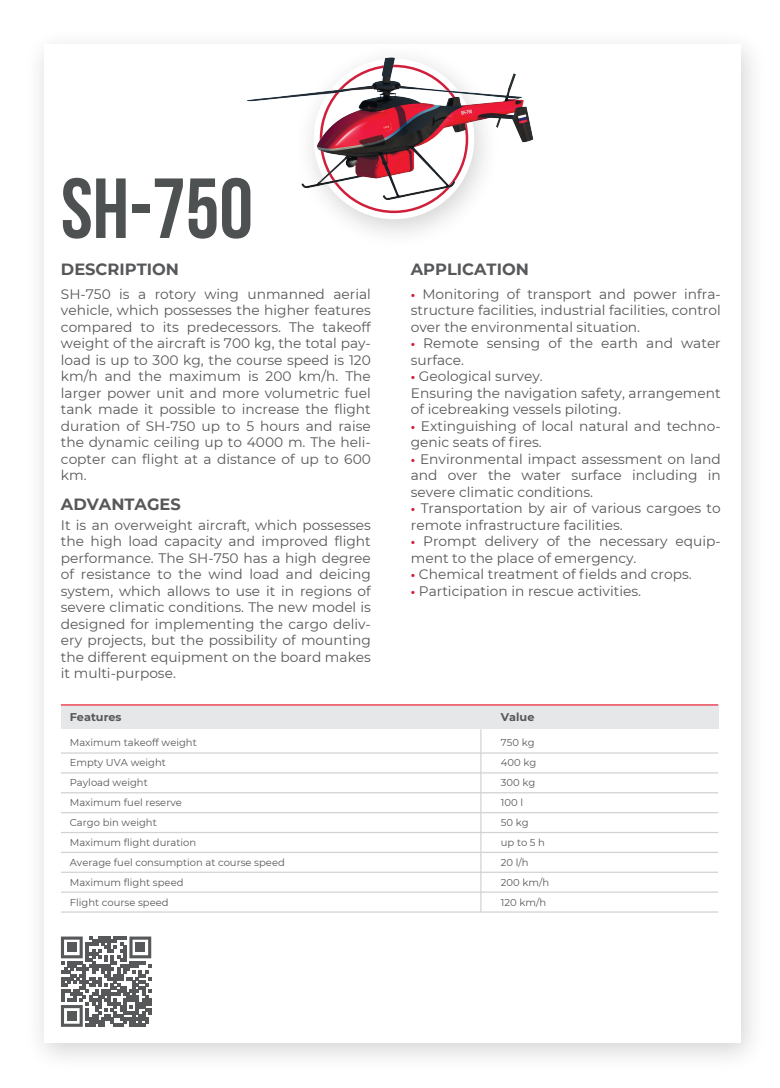
<style>
.page{position:relative;width:780px;height:1088px;background:#fff}
.page>*{position:absolute;margin:0;border:0;box-sizing:border-box;transform-origin:0 0}
.t1{font:700 85px "Bebas Neue";color:#4e5152}
.t2{font:700 16.25px "Montserrat";color:#57585a}
.t3{font:13.75px/16.5px "Montserrat";color:#57585a}
.t4{font:700 11.25px "Montserrat";color:#57585a}
.t5{font:10px/20px "Montserrat";color:#57585a}
.s1{font-weight:700;font-size:12.5px;color:#d11e3a}
</style>
<div class="page">
<div style="left:61px;top:705px;width:657px;height:24px;background:#e6e7e9"></div>
<hr style="left:480px;top:729px;width:1px;height:183px;background:#d1d2d4">
<hr style="left:61px;top:704px;width:657px;height:1px;background:#e8273a">
<hr style="left:61px;top:752px;width:657px;height:2px;background:#d1d2d4">
<hr style="left:61px;top:792px;width:657px;height:1px;background:#d1d2d4">
<hr style="left:61px;top:812px;width:657px;height:1px;background:#d1d2d4">
<hr style="left:61px;top:852px;width:657px;height:1px;background:#d1d2d4">
<hr style="left:61px;top:772px;width:657px;height:1px;background:#d1d2d4">
<hr style="left:61px;top:891px;width:657px;height:2px;background:#d1d2d4">
<hr style="left:61px;top:832px;width:657px;height:1px;background:#d1d2d4">
<hr style="left:61px;top:871px;width:657px;height:2px;background:#d1d2d4">
<hr style="left:61px;top:911px;width:657px;height:1px;background:#d1d2d4">
<img style="left:285px;top:36px;width:225px;height:198px">
<svg style="left:61px;top:936px;width:90px;height:91px"></svg>
<div style="left:67px;top:943px;width:9px;height:9px;background:#57585a"></div>
<div style="left:136px;top:943px;width:9px;height:9px;background:#57585a"></div>
<div style="left:67px;top:1011px;width:9px;height:9px;background:#57585a"></div>
<img style="left:246px;top:44px;width:288px;height:168px">
<h1 class="t1" style="left:61px;top:162px;width:194px">sh-750</h1>
<p class="t2" style="left:61px;top:258px;width:119px">DESCRIPTION</p>
<p class="t3" style="left:61px;top:285px;width:311px;text-align:justify">SH-750 is a rotory wing unmanned aerial vehicle, which possesses the higher features compared to its predecessors. The takeoff weight of the aircraft is 700 kg, the total pay&shy;load is up to 300 kg, the course speed is 120 km/h and the maximum is 200 km/h. The larger power unit and more volumetric fuel tank made it possible to increase the flight duration of SH-750 up to 5 hours and raise the dynamic ceiling up to 4000 m. The heli&shy;copter can flight at a distance of up to 600 km.</p>
<p class="t3" style="left:61px;top:516px;width:311px;text-align:justify">It is an overweight aircraft, which possesses the high load capacity and improved flight performance. The SH-750 has a high degree of resistance to the wind load and deicing system, which allows to use it in regions of severe climatic conditions. The new model is designed for implementing the cargo deliv&shy;ery projects, but the possibility of mounting the different equipment on the board makes it multi-purpose.</p>
<p class="t2" style="left:61px;top:493px;width:121px">ADVANTAGES</p>
<p class="t2" style="left:411px;top:258px;width:119px">APPLICATION</p>
<p class="t3" style="left:411px;top:285px;width:311px;text-align:justify"><span class="s1">•</span> Monitoring of transport and power infra&shy;structure facilities, industrial facilities, control over the environmental situation.</p>
<p class="t3" style="left:411px;top:335px;width:311px"><span class="s1">•</span> Remote sensing of the earth and water surface.</p>
<p class="t3" style="left:411px;top:368px;width:311px"><span class="s1">•</span> Geological survey.<br>Ensuring the navigation safety, arrangement of icebreaking vessels piloting.</p>
<p class="t3" style="left:411px;top:417px;width:311px"><span class="s1">•</span> Extinguishing of local natural and techno&shy;genic seats of fires.</p>
<p class="t3" style="left:411px;top:450px;width:311px;text-align:justify"><span class="s1">•</span> Environmental impact assessment on land and over the water surface including in severe climatic conditions.</p>
<p class="t3" style="left:411px;top:500px;width:311px"><span class="s1">•</span> Transportation by air of various cargoes to remote infrastructure facilities.</p>
<p class="t3" style="left:411px;top:533px;width:311px"><span class="s1">•</span> Prompt delivery of the necessary equip&shy;ment to the place of emergency.</p>
<p class="t3" style="left:411px;top:566px;width:282px"><span class="s1">•</span> Chemical treatment of fields and crops.</p>
<p class="t3" style="left:411px;top:582px;width:232px"><span class="s1">•</span> Participation in rescue activities.</p>
<p class="t4" style="left:70px;top:708px;width:53px">Features</p>
<p class="t4" style="left:501px;top:708px;width:35px">Value</p>
<p class="t5" style="left:70px;top:732px;width:216px">Maximum takeoff weight<br>Empty UVA weight<br>Payload weight<br>Maximum fuel reserve<br>Cargo bin weight<br>Maximum flight duration<br>Average fuel consumption at course speed<br>Maximum flight speed<br>Flight course speed</p>
<p class="t5" style="left:501px;top:732px;width:50px">750 kg<br>400 kg<br>300 kg<br>100 l<br>50 kg<br>up to 5 h<br>20 l/h<br>200 km/h<br>120 km/h</p>
</div>
